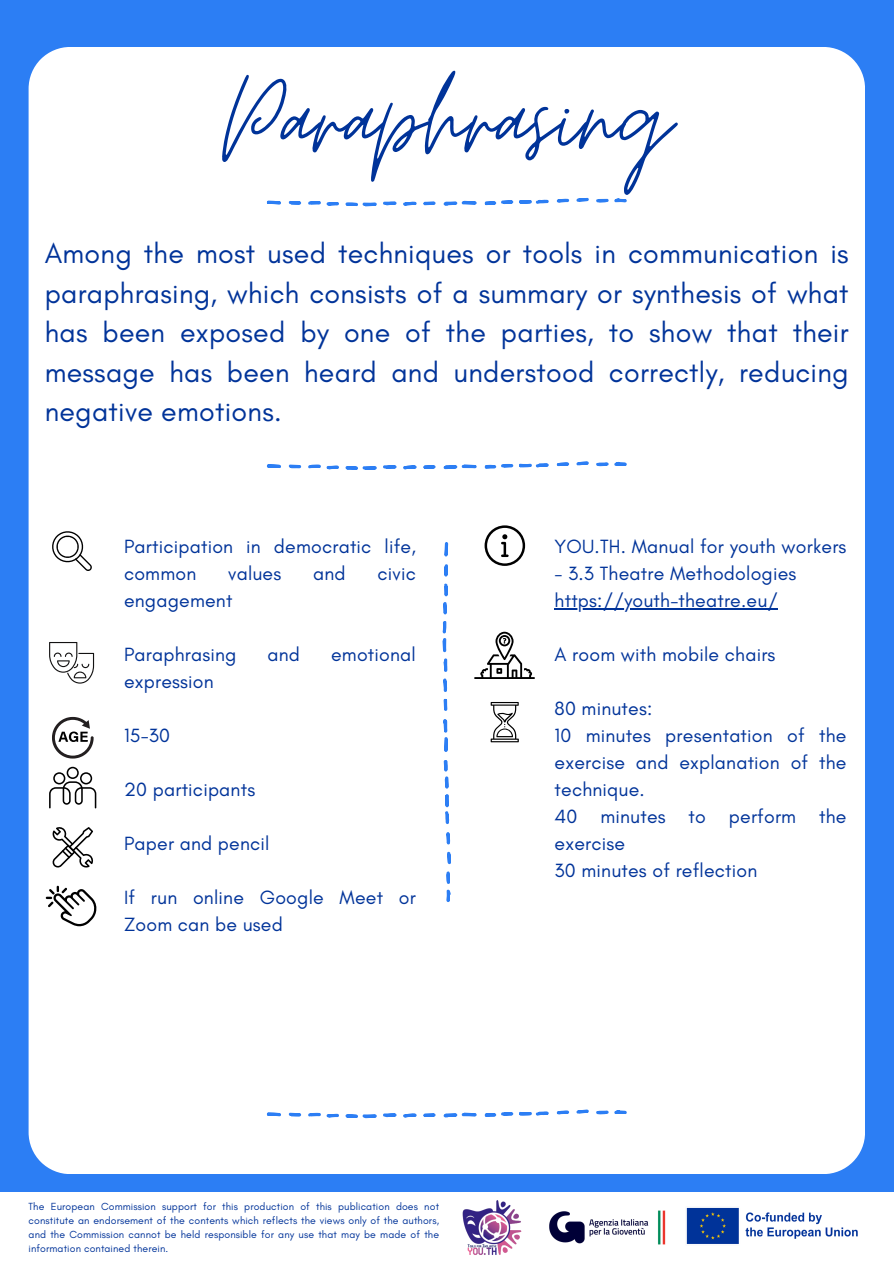
<style>
.page{position:relative;width:894px;height:1264px;background:#fff}
.page>*{position:absolute;margin:0;border:0;box-sizing:border-box;transform-origin:0 0}
.t1{font:126px "Moon Time";color:#039}
.t2{font:28.5px/39.3px "Glacial Indifference";letter-spacing:.01em;color:#039;text-align:justify}
.t3{font:19.5px/27px "Glacial Indifference";letter-spacing:.01em;color:#039}
.t4{font:10.5px/14px "Glacial Indifference";letter-spacing:.01em;color:#039;text-align:justify}
</style>
<div class="page">
<div style="left:0;top:0;width:893px;height:1263px;background:#2c7ef4"></div>
<div style="left:0;top:1191px;width:893px;height:72px;background:#fff"></div>
<img style="left:453px;top:1191px;width:77px;height:64px">
<img style="left:545px;top:1191px;width:124px;height:54px">
<div style="left:29px;top:47px;width:835px;height:1126px;background:#fff"></div>
<svg style="left:266px;top:464px;width:15px;height:4px"></svg>
<svg style="left:288px;top:464px;width:13px;height:4px"></svg>
<svg style="left:307px;top:464px;width:32px;height:5px"></svg>
<svg style="left:345px;top:465px;width:72px;height:5px"></svg>
<svg style="left:423px;top:465px;width:13px;height:4px"></svg>
<svg style="left:443px;top:464px;width:34px;height:5px"></svg>
<svg style="left:484px;top:463px;width:65px;height:6px"></svg>
<svg style="left:556px;top:462px;width:13px;height:4px"></svg>
<svg style="left:576px;top:461px;width:13px;height:4px"></svg>
<svg style="left:595px;top:461px;width:32px;height:5px"></svg>
<svg style="left:266px;top:201px;width:15px;height:3px"></svg>
<svg style="left:288px;top:201px;width:13px;height:3px"></svg>
<svg style="left:307px;top:201px;width:32px;height:5px"></svg>
<svg style="left:345px;top:202px;width:72px;height:4px"></svg>
<svg style="left:423px;top:202px;width:13px;height:3px"></svg>
<svg style="left:443px;top:201px;width:34px;height:4px"></svg>
<svg style="left:484px;top:200px;width:65px;height:5px"></svg>
<svg style="left:556px;top:199px;width:13px;height:4px"></svg>
<svg style="left:576px;top:198px;width:13px;height:4px"></svg>
<svg style="left:595px;top:198px;width:32px;height:5px"></svg>
<svg style="left:444px;top:542px;width:4px;height:15px"></svg>
<svg style="left:444px;top:563px;width:4px;height:14px"></svg>
<svg style="left:442px;top:583px;width:6px;height:69px"></svg>
<svg style="left:443px;top:658px;width:4px;height:34px"></svg>
<svg style="left:443px;top:698px;width:4px;height:13px"></svg>
<svg style="left:443px;top:718px;width:5px;height:34px"></svg>
<svg style="left:443px;top:759px;width:6px;height:65px"></svg>
<svg style="left:446px;top:831px;width:4px;height:14px"></svg>
<svg style="left:447px;top:851px;width:4px;height:13px"></svg>
<svg style="left:446px;top:871px;width:5px;height:31px"></svg>
<svg style="left:266px;top:1112px;width:15px;height:4px"></svg>
<svg style="left:288px;top:1112px;width:13px;height:4px"></svg>
<svg style="left:307px;top:1112px;width:32px;height:5px"></svg>
<svg style="left:345px;top:1113px;width:72px;height:5px"></svg>
<svg style="left:423px;top:1113px;width:13px;height:4px"></svg>
<svg style="left:443px;top:1112px;width:34px;height:5px"></svg>
<svg style="left:484px;top:1111px;width:65px;height:5px"></svg>
<svg style="left:556px;top:1110px;width:13px;height:4px"></svg>
<svg style="left:576px;top:1109px;width:13px;height:4px"></svg>
<svg style="left:595px;top:1109px;width:32px;height:5px"></svg>
<img style="left:686px;top:1207px;width:172px;height:37px">
<hr style="left:554px;top:608px;width:224px;height:1px;background:#039">
<svg style="left:49px;top:642px;width:45px;height:41px;background:#d8d8d8"></svg>
<svg style="left:52px;top:826px;width:42px;height:42px;background:#c3c3c3"></svg>
<svg style="left:51px;top:529px;width:41px;height:42px;background:#d6d6d6"></svg>
<svg style="left:52px;top:717px;width:42px;height:41px;background:#bcbbbc"></svg>
<svg style="left:49px;top:766px;width:47px;height:42px;background:#cacaca"></svg>
<svg style="left:46px;top:885px;width:50px;height:41px;background:#c7c7c7"></svg>
<svg style="left:490px;top:702px;width:28px;height:40px"></svg>
<svg style="left:484px;top:525px;width:41px;height:41px;background:#c6c6c6"></svg>
<svg style="left:474px;top:631px;width:60px;height:48px;background:#c9c9c9"></svg>
<p class="t1" style="left:222px;top:43px;width:451px">Paraphrasing</p>
<h2 class="t2" style="left:45px;top:234px;width:805px">Among the most used techniques or tools in communication is paraphrasing, which consists of a summary or synthesis of what has been exposed by one of the parties, to show that their message has been heard and understood correctly, reducing negative emotions.</h2>
<p class="t3" style="left:124px;top:532px;width:293px">Participation in democratic life, common</p>
<p class="t3" style="left:228px;top:559px;width:55px">values</p>
<p class="t3" style="left:313px;top:559px;width:34px">and</p>
<p class="t3" style="left:377px;top:559px;width:40px">civic</p>
<p class="t3" style="left:124px;top:586px;width:110px">engagement</p>
<p class="t3" style="left:124px;top:640px;width:114px">Paraphrasing</p>
<p class="t3" style="left:267px;top:640px;width:34px">and</p>
<p class="t3" style="left:331px;top:640px;width:86px">emotional</p>
<p class="t3" style="left:124px;top:667px;width:91px">expression</p>
<p class="t3" style="left:124px;top:721px;width:48px">15-30</p>
<p class="t3" style="left:124px;top:775px;width:133px">20 participants</p>
<p class="t3" style="left:124px;top:829px;width:147px">Paper and pencil</p>
<h3 class="t3" style="left:124px;top:883px;width:293px">If run online Google Meet or<br>Zoom can be used</h3>
<h3 class="t4" style="left:29px;top:1199px;width:412px">The European Commission support for this production of this publication does not constitute an endorsement of the contents which reflects the views only of the authors, and the Commission cannot be held responsible for any use that may be made of the information contained therein.</h3>
<h3 class="t3" style="left:554px;top:532px;width:293px">YOU.TH. Manual for youth workers</h3>
<h3 class="t3" style="left:554px;top:559px;width:243px">- 3.3 Theatre Methodologies</h3>
<h3 class="t3" style="left:554px;top:586px;width:225px">https://youth-theatre.eu/</h3>
<h3 class="t3" style="left:554px;top:640px;width:222px">A room with mobile chairs</h3>
<h3 class="t3" style="left:554px;top:694px;width:99px">80 minutes:</h3>
<h3 class="t3" style="left:554px;top:721px;width:293px">10 minutes presentation of the exercise and explanation of the technique.<br>40 minutes to perform the exercise<br>30 minutes of reflection</h3>
</div>
